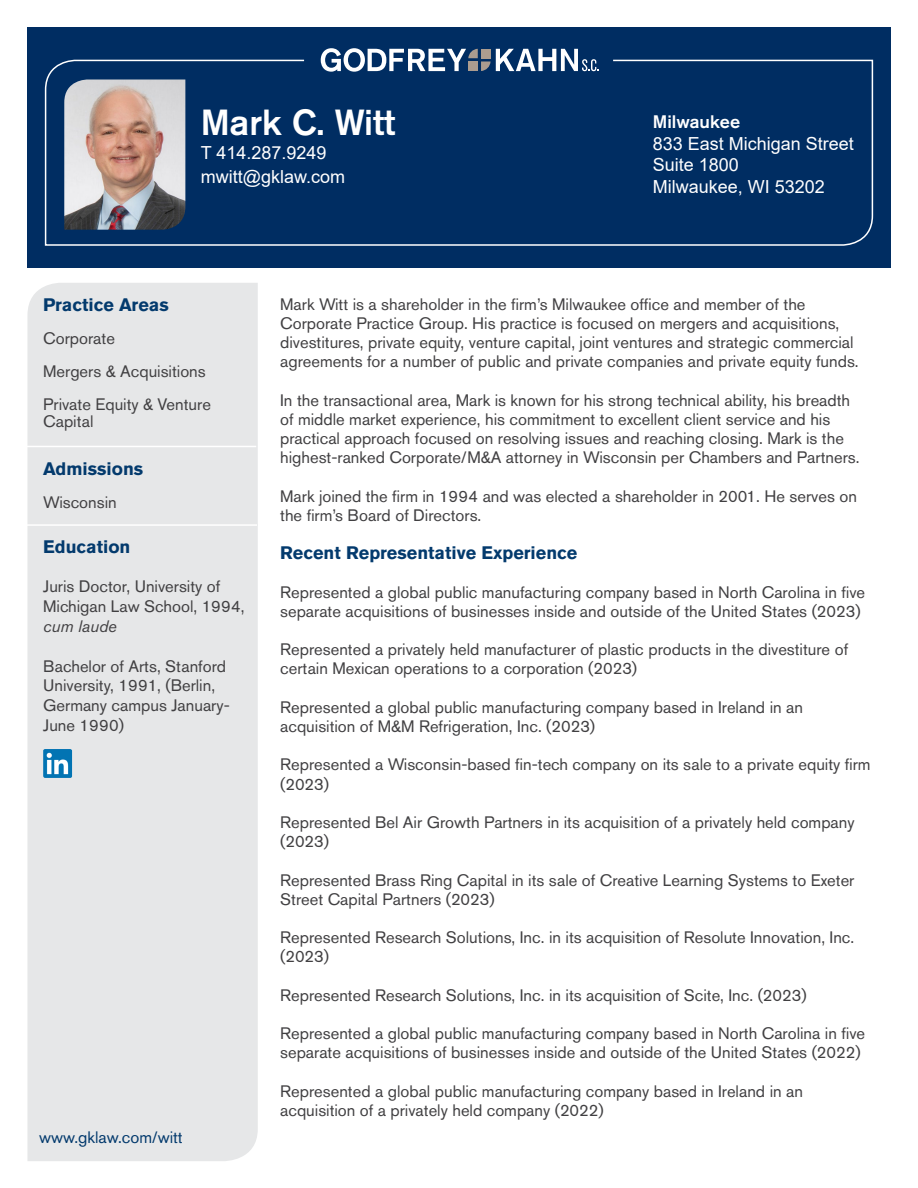
<style>
.page{position:relative;width:918px;height:1188px;background:#fff}
.page>*{position:absolute;margin:0;border:0;box-sizing:border-box;transform-origin:0 0}
.t1{font:500 36px "Akzidenz Grotesk Std";color:#fff}
.t2{font:18px/21.6px "Arial";color:#fff}
.t3{font:700 18px "Akzidenz Grotesk Std";color:#033a6d}
.t4{font:500 18px "Akzidenz Grotesk Std";color:#fff}
.t5{font:16.5px/19.2px "Akzidenz Grotesk Std";color:#414042}
.t6{font:16.5px "Akzidenz Grotesk Std";color:#033a6d}
.t7{font:italic 16.5px "Akzidenz Grotesk Std";color:#414042}
</style>
<div class="page">
<div style="left:27px;top:27px;width:864px;height:241px;background:#002d62"></div>
<svg style="left:321px;top:48px;width:257px;height:11px"></svg>
<svg style="left:44px;top:59px;width:830px;height:187px"></svg>
<img style="left:64px;top:80px;width:121px;height:150px">
<div style="left:27px;top:283px;width:231px;height:878px;background:#e6e7e8"></div>
<hr style="left:14px;top:446px;width:242px;height:1px;background:#fff">
<hr style="left:15px;top:524px;width:242px;height:2px;background:#fff">
<img style="left:43px;top:749px;width:29px;height:29px">
<h1 class="t1" style="left:201px;top:100px;width:196px">Mark C. Witt</h1>
<p class="t2" style="left:201px;top:140px;width:146px;line-height:24px">T 414.287.9249 mwitt@gklaw.com</p>
<p class="t4" style="left:653px;top:111px;width:89px">Milwaukee</p>
<p class="t2" style="left:653px;top:133px;width:202px">833 East Michigan Street<br>Suite 1800<br>Milwaukee, WI 53202</p>
<p class="t3" style="left:43px;top:295px;width:127px">Practice Areas</p>
<p class="t5" style="left:43px;top:322px;width:169px;line-height:33px">Corporate<br>Mergers &amp; Acquisitions<br>Private Equity &amp; Venture</p>
<p class="t5" style="left:43px;top:411px;width:52px">Capital</p>
<p class="t3" style="left:43px;top:459px;width:102px">Admissions</p>
<p class="t5" style="left:43px;top:493px;width:75px">Wisconsin</p>
<p class="t3" style="left:43px;top:536px;width:89px">Education</p>
<p class="t5" style="left:43px;top:577px;width:203px;line-height:19.8px">Juris Doctor, University of<br>Michigan Law School, 1994,</p>
<p class="t7" style="left:43px;top:616px;width:75px">cum laude</p>
<p class="t5" style="left:43px;top:656px;width:188px;line-height:19.8px">Bachelor of Arts, Stanford<br>University, 1991, (Berlin,<br>Germany campus January-<br>June 1990)</p>
<p class="t6" style="left:39px;top:1127px;width:145px">www.gklaw.com/witt</p>
<p class="t5" style="left:280px;top:294px;width:580px">Mark Witt is a shareholder in the firm’s Milwaukee office and member of the Corporate Practice Group. His practice is focused on mergers and acquisitions, divestitures, private equity, venture capital, joint ventures and strategic commercial agreements for a number of public and private companies and private equity funds.</p>
<p class="t5" style="left:280px;top:390px;width:581px">In the transactional area, Mark is known for his strong technical ability, his breadth of middle market experience, his commitment to excellent client service and his practical approach focused on resolving issues and reaching closing. Mark is the highest-ranked Corporate/M&amp;A attorney in Wisconsin per Chambers and Partners.</p>
<p class="t5" style="left:280px;top:486px;width:578px">Mark joined the firm in 1994 and was elected a shareholder in 2001. He serves on the firm’s Board of Directors.</p>
<p class="t3" style="left:280px;top:542px;width:299px">Recent Representative Experience</p>
<p class="t5" style="left:280px;top:582px;width:586px">Represented a global public manufacturing company based in North Carolina in five separate acquisitions of businesses inside and outside of the United States (2023)</p>
<p class="t5" style="left:280px;top:640px;width:569px">Represented a privately held manufacturer of plastic products in the divestiture of certain Mexican operations to a corporation (2023)</p>
<p class="t5" style="left:280px;top:697px;width:524px">Represented a global public manufacturing company based in Ireland in an acquisition of M&amp;M Refrigeration, Inc. (2023)</p>
<p class="t5" style="left:280px;top:755px;width:592px">Represented a Wisconsin-based fin-tech company on its sale to a private equity firm (2023)</p>
<p class="t5" style="left:280px;top:813px;width:576px">Represented Bel Air Growth Partners in its acquisition of a privately held company (2023)</p>
<p class="t5" style="left:280px;top:870px;width:576px">Represented Brass Ring Capital in its sale of Creative Learning Systems to Exeter<br>Street Capital Partners (2023)</p>
<p class="t5" style="left:280px;top:928px;width:576px">Represented Research Solutions, Inc. in its acquisition of Resolute Innovation, Inc. (2023)</p>
<p class="t5" style="left:280px;top:985px;width:528px">Represented Research Solutions, Inc. in its acquisition of Scite, Inc. (2023)</p>
<p class="t5" style="left:280px;top:1024px;width:586px">Represented a global public manufacturing company based in North Carolina in five separate acquisitions of businesses inside and outside of the United States (2022)</p>
<p class="t5" style="left:280px;top:1081px;width:524px">Represented a global public manufacturing company based in Ireland in an acquisition of a privately held company (2022)</p>
</div>
